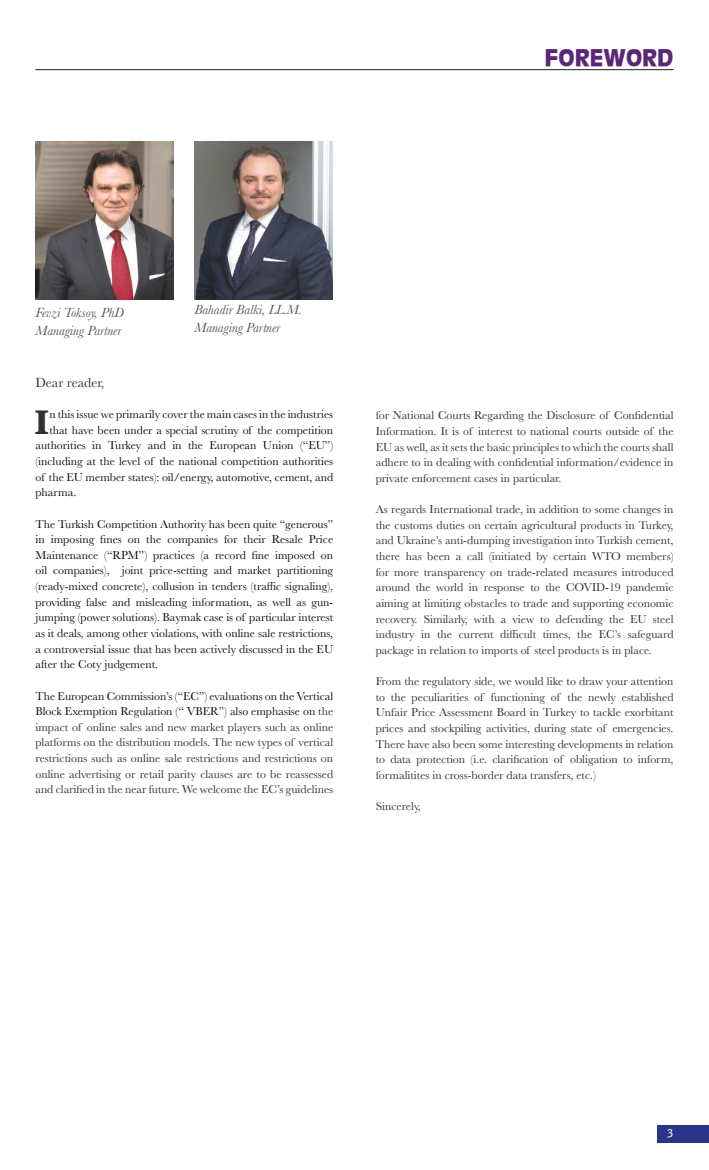
<style>
.page{position:relative;width:709px;height:1170px;background:#fff}
.page>*{position:absolute;margin:0;border:0;box-sizing:border-box;transform-origin:0 0}
.t1{font:700 35.5px "Baskerville";color:#323032}
.t2{font:900 22.5px "Antique Olive";color:#5a2776}
.t3{font:italic 13.75px/17.5px "Baskerville";color:#57585a}
.t4{font:13.75px "Baskerville";color:#323032}
.t5{font:11.88px/15.6px "Baskerville";color:#323032;text-align:justify}
.t6{font:11.88px/15.6px "Baskerville";color:#0d0d0d;text-align:justify}
.t7{font:700 10.62px "Bell Gothic";color:#fff}
.s1{color:#0d0d0d}
</style>
<div class="page">
<div style="left:657px;top:1124px;width:52px;height:18px;background:#2a3488"></div>
<hr style="left:35px;top:69px;width:638px;height:1px;background:#221f1f">
<img style="left:35px;top:142px;width:139px;height:157px">
<img style="left:194px;top:142px;width:138px;height:157px">
<h2 class="t2" style="left:544px;top:45px;width:130px">FOREWORD</h2>
<p class="t3" style="left:35px;top:305px;width:90px">Fevzi Toksoy, PhD<br>Managing Partner</p>
<p class="t3" style="left:194px;top:302px;width:109px">Bahadir Balki, LL.M.<br>Managing Partner</p>
<p class="t4" style="left:35px;top:377px;width:70px">Dear reader,</p>
<h1 class="t1" style="left:34px;top:410px;width:16px">I</h1>
<p class="t6" style="left:49px;top:407px;width:285px">n this issue we primarily cover the main cases in the industries</p>
<p class="t6" style="left:49px;top:423px;width:285px">that have been under a special scrutiny of the competition</p>
<p class="t6" style="left:35px;top:439px;width:299px">authorities in Turkey and in the European Union (“EU”)</p>
<p class="t6" style="left:35px;top:454px;width:299px">(including at the level of the national competition authorities</p>
<p class="t6" style="left:35px;top:470px;width:299px">of the EU member states): oil/energy, automotive, cement, and</p>
<p class="t6" style="left:35px;top:486px;width:42px">pharma.</p>
<p class="t6" style="left:35px;top:517px;width:299px">The Turkish Competition Authority has been quite “generous” in imposing fines on the companies for their Resale Price Maintenance (“RPM”) practices (a record fine imposed on oil companies), joint price-setting and market partitioning (ready-mixed concrete), collusion in tenders (traffic signaling), providing false and misleading information, as well as gun&shy;jumping (power solutions). Baymak case is of particular interest as it deals, among other violations, with online sale restrictions, a controversial issue that has been actively discussed in the EU after the Coty judgement.</p>
<p class="t5" style="left:35px;top:689px;width:299px"><span class="s1">The European Commission’s (“EC”) evaluations on the Vertical Block Exemption Regulation (“ VBER”) also emphasise on</span> the impact of online sales and new market players such as online platforms on the distribution models. The new types of vertical restrictions such as online sale restrictions and restrictions on online advertising or retail parity clauses are to be reassessed and clarified in the near future. We welcome the EC’s guidelines</p>
<p class="t5" style="left:376px;top:408px;width:299px">for National Courts Regarding the Disclosure of Confidential Information. It is of interest to national courts outside of the EU as well, as it sets the basic principles to which the courts shall adhere to in dealing with confidential information/evidence in private enforcement cases in particular.</p>
<p class="t5" style="left:376px;top:502px;width:299px">As regards International trade, in addition to some changes in the customs duties on certain agricultural products in Turkey, and Ukraine’s anti-dumping investigation into Turkish cement, there has been a call (initiated by certain WTO members) for more transparency on trade-related measures introduced around the world in response to the COVID-19 pandemic aiming at limiting obstacles to trade and supporting economic recovery. Similarly, with a view to defending the EU steel industry in the current difficult times, the EC’s safeguard package in relation to imports of steel products is in place.</p>
<p class="t5" style="left:376px;top:674px;width:299px">From the regulatory side, we would like to draw your attention to the peculiarities of functioning of the newly established Unfair Price Assessment Board in Turkey to tackle exorbitant prices and stockpiling activities, during state of emergencies.<br>There have also been some interesting developments in relation to data protection (i.e. clarification of obligation to inform, formalitites in cross-border data transfers, etc.)</p>
<p class="t5" style="left:376px;top:799px;width:47px">Sincerely,</p>
<p class="t7" style="left:667px;top:1127px;width:7px">3</p>
</div>
